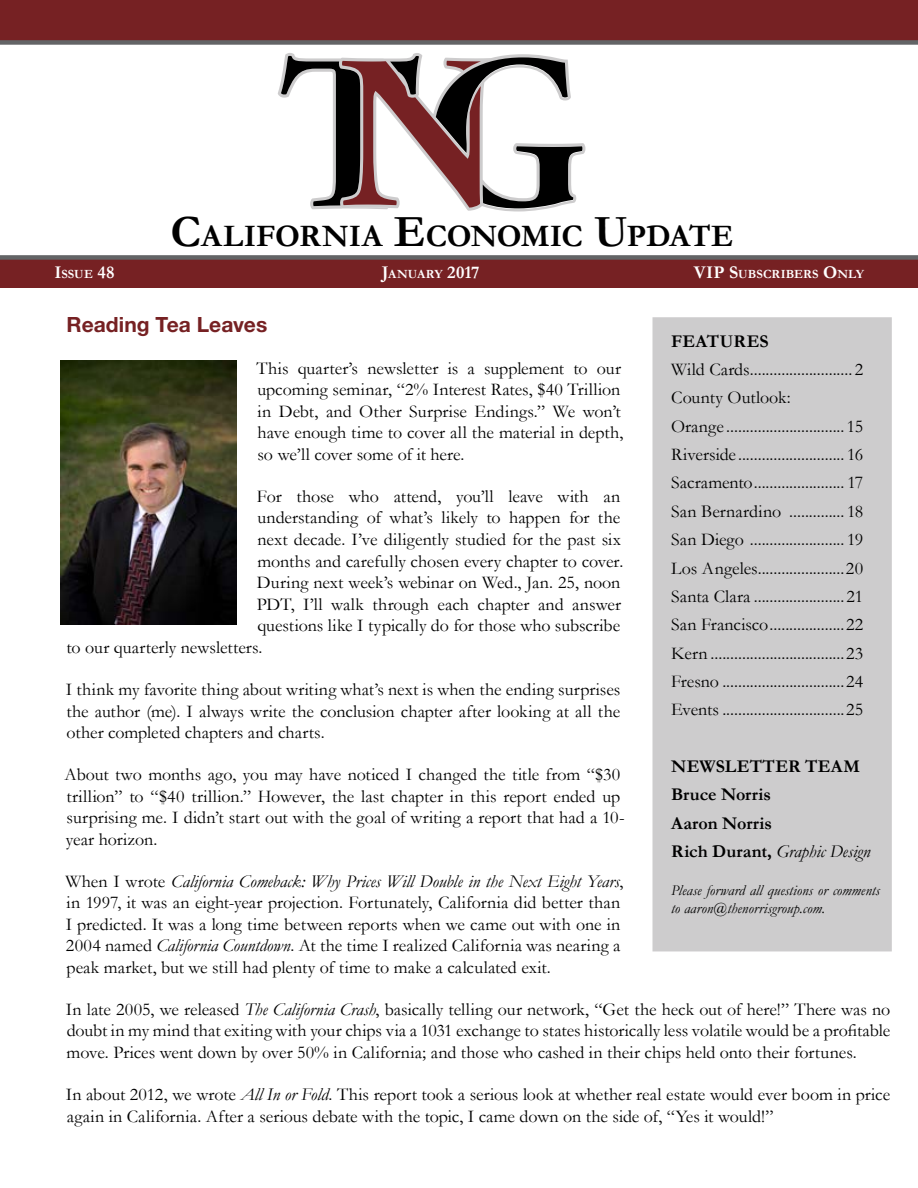
<style>
.page{position:relative;width:918px;height:1188px;background:#fff}
.page>*{position:absolute;margin:0;border:0;box-sizing:border-box;transform-origin:0 0}
.t1{font:700 31.5px "Garamond";letter-spacing:.005em;color:#000}
.t2{font:700 21px "Helvetica Neue";color:#762123}
.t3{font:18px/21.6px "Garamond";color:#000}
.t4{font:700 18px/28.3px "Garamond";letter-spacing:.005em;color:#000}
.t5{font:italic 15px/18px "Garamond";letter-spacing:.005em;color:#000}
.t6{font:700 12.6px "Garamond";letter-spacing:.005em;color:#fff}
.s1{font-size:45px}
.s2{font-size:18px}
.s3{font-style:italic}
.s4{font-weight:400;font-style:italic}
</style>
<div class="page">
<div style="left:0;top:257px;width:918px;height:31px;background:#762123"></div>
<div style="left:0;top:0;width:918px;height:42px;background:#762123"></div>
<svg style="left:0;top:40px;width:918px;height:220px"></svg>
<div style="left:652px;top:317px;width:240px;height:634px;background:#cdcccd;border:2px solid #cdcccd"></div>
<img style="left:60px;top:360px;width:177px;height:265px">
<h1 class="t1" style="left:170px;top:215px;width:565px"><span class="s1">C</span>ALIFORNIA <span class="s1">E</span>CONOMIC <span class="s1">U</span>PDATE</h1>
<p class="t6" style="left:382px;top:265px;width:99px"><span class="s2">J</span>ANUARY <span class="s2">2017</span></p>
<p class="t6" style="left:54px;top:265px;width:62px"><span class="s2">I</span>SSUE <span class="s2">48</span></p>
<p class="t6" style="left:694px;top:265px;width:172px"><span class="s2">VIP S</span>UBSCRIBERS <span class="s2">O</span>NLY</p>
<p class="t2" style="left:67px;top:311px;width:202px">Reading Tea Leaves</p>
<p class="t3" style="left:257px;top:357px;width:368px">This quarter’s newsletter is a supplement to our upcoming seminar, “2% Interest Rates, $40 Trillion in Debt, and Other Surprise Endings.” We won’t have enough time to cover all the material in depth, so we’ll cover some of it here.</p>
<p class="t3" style="left:257px;top:485px;width:365px">For those who attend, you’ll leave with an</p>
<p class="t3" style="left:257px;top:507px;width:364px">understanding of what’s likely to happen for the</p>
<p class="t3" style="left:258px;top:528px;width:365px">next decade. I’ve diligently studied for the past six</p>
<p class="t3" style="left:258px;top:550px;width:367px">months and carefully chosen every chapter to cover.</p>
<p class="t3" style="left:257px;top:571px;width:365px">During next week’s webinar on Wed., Jan. 25, noon</p>
<p class="t3" style="left:257px;top:593px;width:366px">PDT, I’ll walk through each chapter and answer</p>
<p class="t3" style="left:258px;top:615px;width:364px">questions like I typically do for those who subscribe</p>
<p class="t3" style="left:66px;top:636px;width:198px">to our quarterly newsletters.</p>
<p class="t3" style="left:66px;top:678px;width:556px;text-align:justify">I think my favorite thing about writing what’s next is when the ending surprises the author (me). I always write the conclusion chapter after looking at all the other completed chapters and charts.</p>
<p class="t3" style="left:65px;top:763px;width:562px">About two months ago, you may have noticed I changed the title from “$30 trillion” to “$40 trillion.” However, the last chapter in this report ended up surprising me. I didn’t start out with the goal of writing a report that had a 10- year horizon.</p>
<p class="t3" style="left:65px;top:870px;width:560px">When I wrote <span class="s3">California Comeback: Why Prices Will Double in the Next Eight Years</span>, in 1997, it was an eight-year projection. Fortunately, California did better than I predicted. It was a long time between reports when we came out with one in 2004 named <span class="s3">California Countdown</span>. At the time I realized California was nearing a peak market, but we still had plenty of time to make a calculated exit.</p>
<p class="t3" style="left:66px;top:998px;width:826px;text-align:justify">In late 2005, we released <span class="s3">The California Crash</span>, basically telling our network, “Get the heck out of here!” There was no doubt in my mind that exiting with your chips via a 1031 exchange to states historically less volatile would be a profitable move. Prices went down by over 50% in California; and those who cashed in their chips held onto their fortunes.</p>
<p class="t3" style="left:66px;top:1083px;width:826px">In about 2012, we wrote <span class="s3">All In or Fold</span>. This report took a serious look at whether real estate would ever boom in price again in California. After a serious debate with the topic, I came down on the side of, “Yes it would!”</p>
<p class="t4" style="left:671px;top:327px;width:99px">FEATURES</p>
<p class="t3" style="left:671px;top:355px;width:194px;line-height:28.3px">Wild Cards.......................... 2<br>County Outlook:<br>Orange .............................. 15<br>Riverside........................... 16<br>Sacramento....................... 17<br>San Bernardino .............. 18<br>San Diego ........................ 19<br>Los Angeles......................20<br>Santa Clara .......................21<br>San Francisco...................22<br>Kern ..................................23<br>Fresno ...............................24<br>Events ...............................25</p>
<p class="t4" style="left:671px;top:752px;width:201px">NEWSLETTER TEAM<br>Bruce Norris<br>Aaron Norris<br>Rich Durant, <span class="s4">Graphic Design</span></p>
<p class="t5" style="left:671px;top:881px;width:210px">Please forward all questions or comments to aaron@thenorrisgroup.com.</p>
</div>
